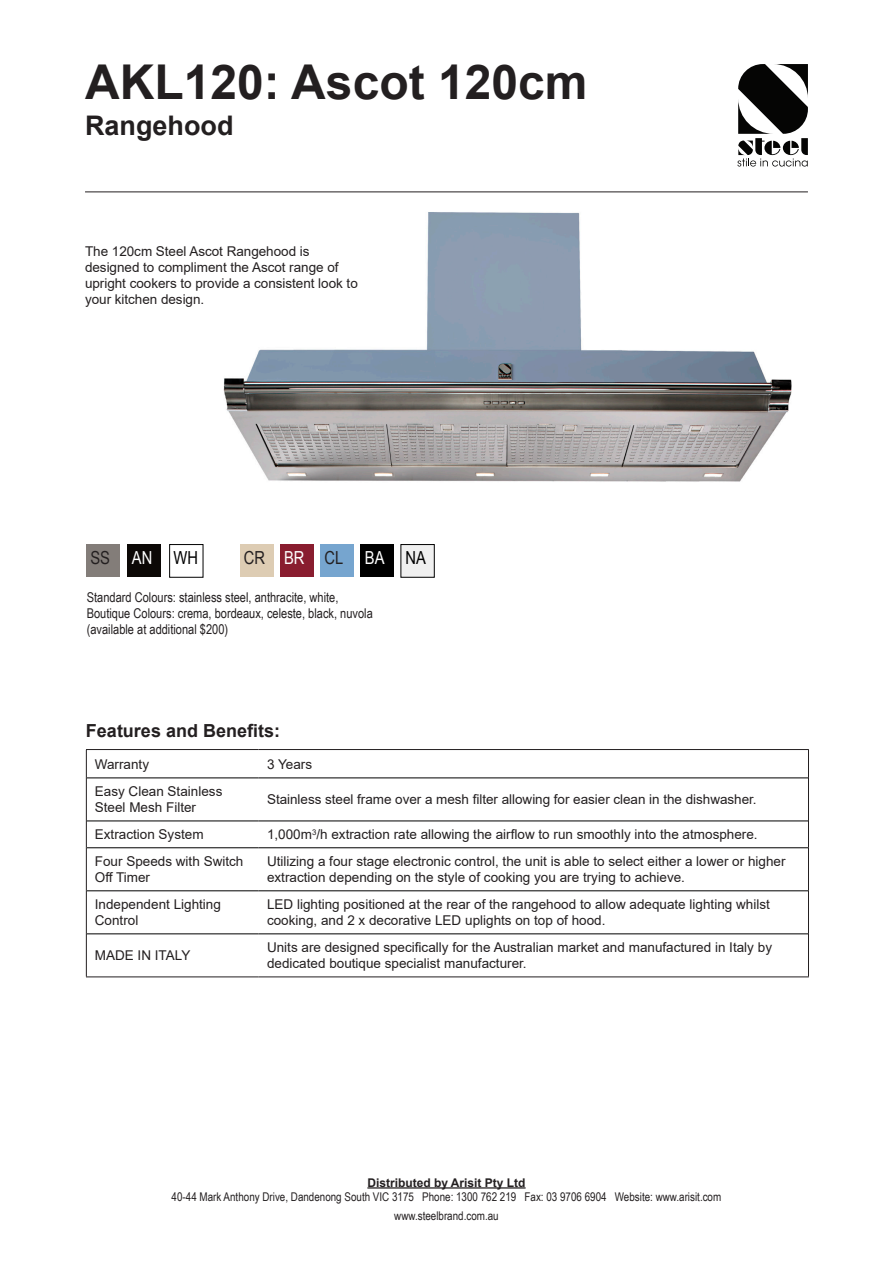
<style>
.page{position:relative;width:893px;height:1263px;background:#fff}
.page>*{position:absolute;margin:0;border:0;box-sizing:border-box;transform-origin:0 0}
.t1{font:700 48px "Arial";color:#231f20}
.t2{font:700 27px "Arial";color:#231f20}
.t3{font:700 18px "Arial";color:#231f20}
.t4{font:18px "Arial Narrow";color:#231f20}
.t5{font:18px "Arial Narrow";color:#fff}
.t6{font:18px "Arial Narrow";color:#000}
.t7{font:13.5px/16.2px "Arial";color:#231f20}
.t8{font:13.5px "Arial Narrow";color:#231f20}
.t9{font:12px/18.6px "Arial Narrow";color:#231f20;text-align:center}
.t10{font:700 12px "Arial";color:#231f20}
</style>
<div class="page">
<svg style="left:737px;top:64px;width:71px;height:103px"></svg>
<hr style="left:85px;top:191px;width:723px;height:1px;background:#231f20">
<hr style="left:367px;top:1187px;width:159px;height:1px;background:#231f20">
<img style="left:223px;top:212px;width:569px;height:270px">
<hr style="left:87px;top:777px;width:172px;height:1px;background:#000">
<hr style="left:259px;top:777px;width:549px;height:1px;background:#000">
<hr style="left:87px;top:820px;width:172px;height:1px;background:#000">
<hr style="left:259px;top:820px;width:549px;height:1px;background:#000">
<hr style="left:87px;top:847px;width:172px;height:1px;background:#000">
<hr style="left:259px;top:847px;width:549px;height:1px;background:#000">
<hr style="left:87px;top:890px;width:172px;height:1px;background:#000">
<hr style="left:259px;top:890px;width:549px;height:1px;background:#000">
<hr style="left:87px;top:933px;width:172px;height:1px;background:#000">
<hr style="left:259px;top:933px;width:549px;height:1px;background:#000">
<hr style="left:86px;top:749px;width:173px;height:1px;background:#231f20">
<svg style="left:86px;top:750px;width:1px;height:28px"></svg>
<hr style="left:259px;top:749px;width:550px;height:1px;background:#231f20">
<svg style="left:808px;top:750px;width:1px;height:28px"></svg>
<hr style="left:86px;top:778px;width:1px;height:43px;background:#231f20">
<hr style="left:808px;top:778px;width:1px;height:43px;background:#231f20">
<svg style="left:86px;top:821px;width:1px;height:27px"></svg>
<svg style="left:808px;top:821px;width:1px;height:27px"></svg>
<hr style="left:86px;top:848px;width:1px;height:43px;background:#231f20">
<hr style="left:808px;top:848px;width:1px;height:43px;background:#231f20">
<hr style="left:86px;top:891px;width:1px;height:43px;background:#231f20">
<hr style="left:808px;top:891px;width:1px;height:43px;background:#231f20">
<hr style="left:86px;top:934px;width:1px;height:42px;background:#231f20">
<hr style="left:808px;top:934px;width:1px;height:42px;background:#231f20">
<hr style="left:86px;top:976px;width:173px;height:1px;background:#231f20">
<hr style="left:259px;top:976px;width:550px;height:1px;background:#231f20">
<div style="left:86px;top:544px;width:34px;height:33px;background:#837d79"></div>
<div style="left:127px;top:544px;width:34px;height:33px;background:#0c0806"></div>
<div style="left:169px;top:544px;width:35px;height:34px;border:1px solid #000"></div>
<div style="left:280px;top:544px;width:34px;height:33px;background:#891d2f"></div>
<div style="left:360px;top:544px;width:34px;height:33px;background:#000"></div>
<div style="left:400px;top:544px;width:35px;height:34px;background:#f0f0f0;border:1px solid #000"></div>
<div style="left:240px;top:544px;width:33px;height:33px;background:#ddccb3"></div>
<div style="left:320px;top:544px;width:33px;height:33px;background:#76a5cf"></div>
<h1 class="t1" style="left:85px;top:48px;width:504px">AKL120: Ascot 120cm</h1>
<h2 class="t2" style="left:85px;top:107px;width:150px">Rangehood</h2>
<p class="t7" style="left:85px;top:243px;width:274px">The 120cm Steel Ascot Rangehood is designed to compliment the Ascot range of upright cookers to provide a consistent look to your kitchen design.</p>
<p class="t4" style="left:90px;top:544px;width:21px">SS</p>
<p class="t5" style="left:132px;top:544px;width:22px">AN</p>
<p class="t6" style="left:173px;top:544px;width:26px">WH</p>
<p class="t4" style="left:244px;top:544px;width:23px">CR</p>
<p class="t5" style="left:284px;top:544px;width:22px">BR</p>
<p class="t4" style="left:325px;top:544px;width:20px">CL</p>
<p class="t5" style="left:365px;top:544px;width:21px">BA</p>
<p class="t6" style="left:405px;top:544px;width:22px">NA</p>
<p class="t8" style="left:87px;top:587px;width:253px">Standard Colours: stainless steel, anthracite, white,</p>
<p class="t8" style="left:87px;top:604px;width:288px">Boutique Colours: crema, bordeaux, celeste, black, nuvola</p>
<p class="t8" style="left:87px;top:620px;width:143px">(available at additional $200)</p>
<p class="t3" style="left:86px;top:718px;width:196px">Features and Benefits:</p>
<p class="t7" style="left:95px;top:756px;width:56px">Warranty</p>
<p class="t7" style="left:267px;top:756px;width:47px">3 Years</p>
<p class="t7" style="left:95px;top:783px;width:129px">Easy Clean Stainless<br>Steel Mesh Filter</p>
<p class="t7" style="left:267px;top:791px;width:491px">Stainless steel frame over a mesh filter allowing for easier clean in the dishwasher.</p>
<p class="t7" style="left:95px;top:826px;width:110px">Extraction System</p>
<p class="t7" style="left:267px;top:826px;width:492px">1,000m<sup>3</sup>/h extraction rate allowing the airflow to run smoothly into the atmosphere.</p>
<p class="t7" style="left:95px;top:853px;width:150px">Four Speeds with Switch<br>Off Timer</p>
<p class="t7" style="left:267px;top:853px;width:520px">Utilizing a four stage electronic control, the unit is able to select either a lower or higher extraction depending on the style of cooking you are trying to achieve.</p>
<p class="t7" style="left:95px;top:896px;width:128px">Independent Lighting<br>Control</p>
<p class="t7" style="left:267px;top:896px;width:504px">LED lighting positioned at the rear of the rangehood to allow adequate lighting whilst cooking, and 2 x decorative LED uplights on top of hood.</p>
<p class="t7" style="left:95px;top:947px;width:97px">MADE IN ITALY</p>
<p class="t7" style="left:267px;top:939px;width:506px">Units are designed specifically for the Australian market and manufactured in Italy by dedicated boutique specialist manufacturer.</p>
<p class="t10" style="left:367px;top:1174px;width:160px">Distributed by Arisit Pty Ltd</p>
<p class="t9" style="left:172px;top:1187px;width:551px">40-44 Mark Anthony Drive, Dandenong South VIC 3175 Phone: 1300 762 219 Fax: 03 9706 6904 Website: www.arisit.com www.steelbrand.com.au</p>
</div>
